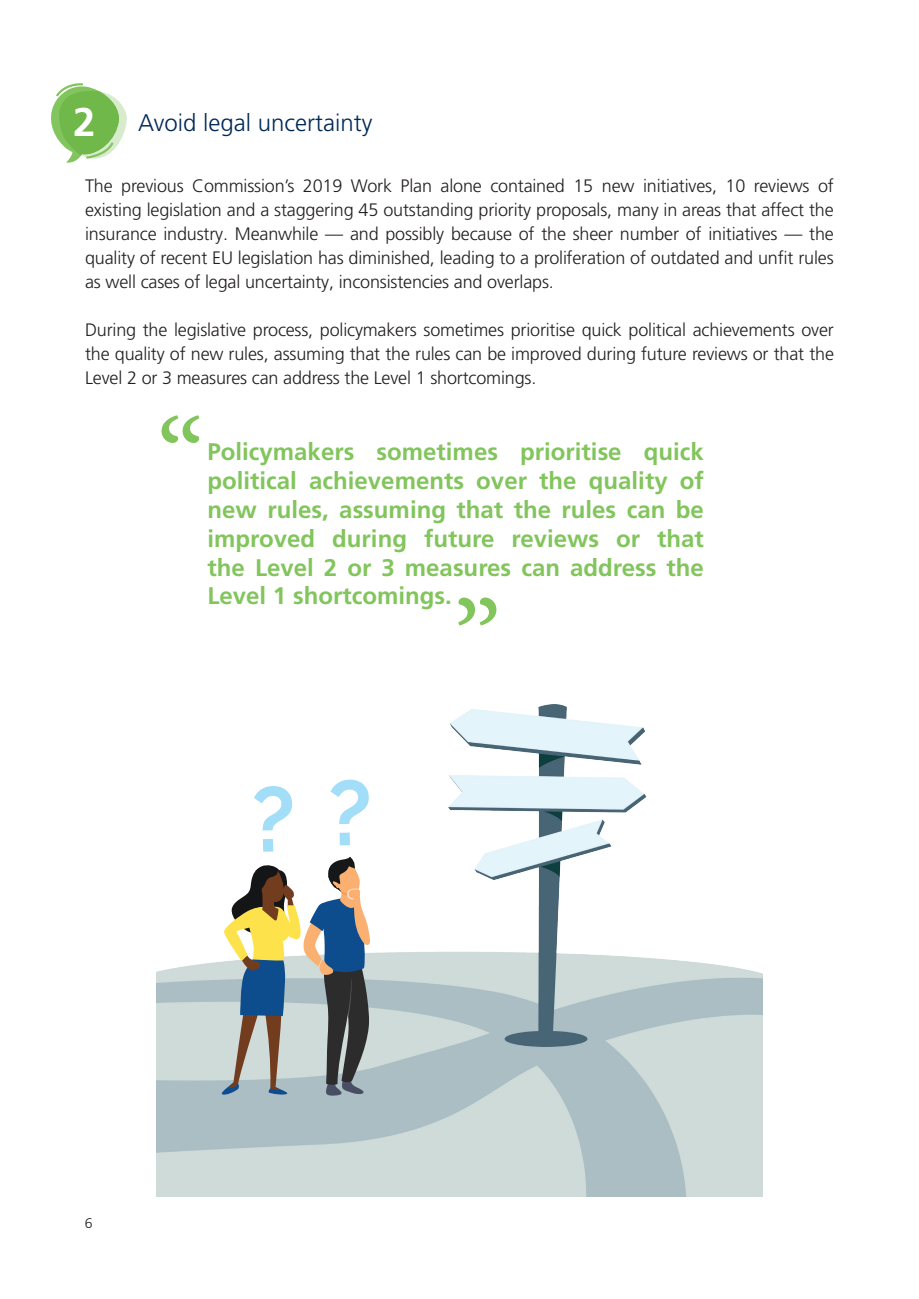
<style>
.page{position:relative;width:919px;height:1299px;background:#fff}
.page>*{position:absolute;margin:0;border:0;box-sizing:border-box;transform-origin:0 0}
.t1{font:120px "Minion Pro";color:#82c55c}
.t2{font:700 40px "Frutiger LT Pro";color:#fff}
.t3{font:700 24px/28.8px "Frutiger LT Pro";color:#82c55c;text-align:justify}
.t4{font:300 24px "Frutiger LT Pro";color:#002957}
.t5{font:300 18px/24px "Frutiger LT Pro";letter-spacing:-.01em;color:#231f20;text-align:justify}
.t6{font:300 14px "Frutiger LT Pro";color:#231f20}
</style>
<div class="page">
<svg style="left:51px;top:83px;width:76px;height:80px"></svg>
<img style="left:156px;top:704px;width:606px;height:492px">
<svg style="left:220px;top:779px;width:150px;height:317px"></svg>
<h2 class="t2" style="left:73px;top:99px;width:24px">2</h2>
<h3 class="t4" style="left:138px;top:109px;width:236px">Avoid legal uncertainty</h3>
<p class="t5" style="left:85px;top:174px;width:750px">The previous Commission’s 2019 Work Plan alone contained 15 new initiatives, 10 reviews of existing legislation and a staggering 45 outstanding priority proposals, many in areas that affect the insurance industry. Meanwhile — and possibly because of the sheer number of initiatives — the quality of recent EU legislation has diminished, leading to a proliferation of outdated and unfit rules as well cases of legal uncertainty, inconsistencies and overlaps.</p>
<p class="t5" style="left:85px;top:318px;width:750px">During the legislative process, policymakers sometimes prioritise quick political achievements over the quality of new rules, assuming that the rules can be improved during future reviews or that the Level 2 or 3 measures can address the Level 1 shortcomings.</p>
<h1 class="t1" style="left:156px;top:382px;width:49px">“</h1>
<h3 class="t3" style="left:207px;top:437px;width:498px">Policymakers sometimes prioritise quick political achievements over the quality of new rules, assuming that the rules can be improved during future reviews or that the Level 2 or 3 measures can address the Level 1 shortcomings.</h3>
<h1 class="t1" style="left:453px;top:564px;width:50px">”</h1>
<p class="t6" style="left:85px;top:1214px;width:9px">6</p>
</div>
